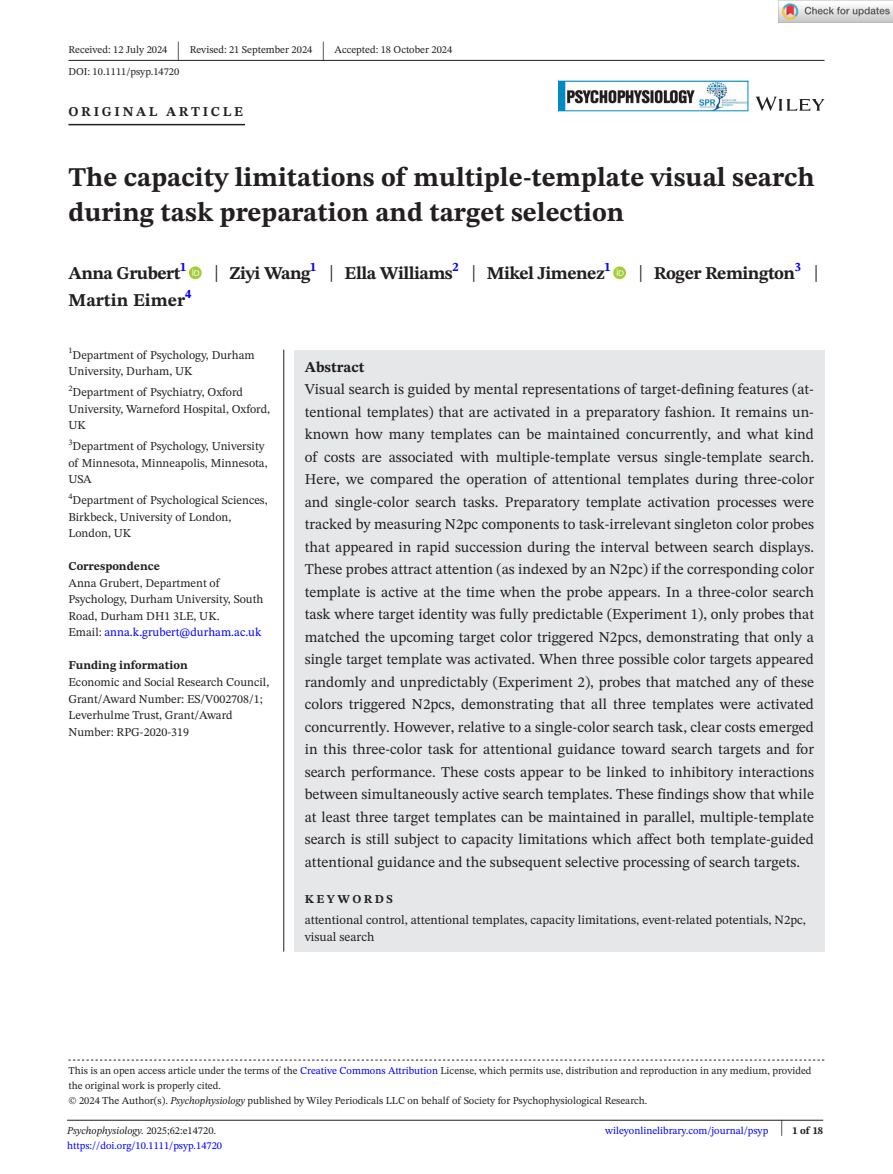
<style>
.page{position:relative;width:893px;height:1174px;background:#fff}
.page>*{position:absolute;margin:0;border:0;box-sizing:border-box;transform-origin:0 0}
.t1{font:700 27px/34.5px "STIX Two Text";color:#231f20}
.t2{font:25.65px "STIX Two Text";color:#231f20;scale:.49 1}
.t3{font:700 18px/27px "STIX Two Text";letter-spacing:-.03em;color:#231f20}
.t4{font:15px/22.5px "STIX Two Text";color:#231f20;text-align:justify}
.t5{font:700 15px "STIX Two Text";color:#231f20}
.t6{font:700 13.5px "STIX Two Text";letter-spacing:.2em;color:#231f20}
.t7{font:12.75px/17.2px "STIX Two Text";color:#231f20}
.t8{font:12px/16.5px "STIX Two Text";color:#231f20}
.t9{font:700 12px "STIX Two Text";color:#231f20}
.t10{font:700 12px "STIX Two Text";letter-spacing:.2em;color:#231f20}
.t11{font:10.5px/15px "STIX Two Text";color:#231f20}
.t12{font:10.5px "STIX Two Text";color:#00f}
.t13{font:italic 10.5px "STIX Two Text";color:#231f20}
.t14{font:700 10.5px "STIX Two Text";color:#231f20}
.s1{font-weight:400;font-size:23.4px}
.s2{color:#00f}
.s3{font-style:italic}
.s4{font-style:normal}
.s5{font-weight:400;font-size:22.2px}
</style>
<div class="page">
<hr style="left:67px;top:1119px;width:756px;height:1px;background:#231f20">
<svg style="left:756px;top:97px;width:68px;height:14px"></svg>
<img style="left:560px;top:83px;width:186px;height:26px">
<div style="left:558px;top:81px;width:190px;height:30px;border:1px solid #028bc1"></div>
<hr style="left:68px;top:60px;width:756px;height:1px;background:#231f20">
<hr style="left:68px;top:124px;width:177px;height:1px;background:#231f20">
<svg style="left:189px;top:266px;width:13px;height:13px"></svg>
<svg style="left:192px;top:269px;width:7px;height:7px"></svg>
<svg style="left:613px;top:266px;width:13px;height:13px"></svg>
<svg style="left:617px;top:269px;width:7px;height:7px"></svg>
<svg style="left:68px;top:1059px;width:756px;height:1px"></svg>
<div style="left:294px;top:350px;width:530px;height:601px;background:#e6e7e9"></div>
<hr style="left:283px;top:350px;width:1px;height:601px;background:#231f20">
<img style="left:779px;top:0;width:114px;height:23px">
<p class="t11" style="left:68px;top:42px;width:101px">Received: 12 July 2024</p>
<h2 class="t2" style="left:177px;top:32px;width:8px">|</h2>
<p class="t11" style="left:190px;top:42px;width:124px">Revised: 21 September 2024</p>
<h2 class="t2" style="left:322px;top:32px;width:8px">|</h2>
<p class="t11" style="left:335px;top:42px;width:119px">Accepted: 18 October 2024</p>
<p class="t11" style="left:68px;top:64px;width:112px">DOI: 10.1111/psyp.14720</p>
<p class="t6" style="left:68px;top:101px;width:176px">ORIGINAL ARTICLE</p>
<h1 class="t1" style="left:68px;top:161px;width:748px">The capacity limitations of multiple-template visual search during task preparation and target selection</h1>
<p class="t3" style="left:68px;top:260px;width:751px">Anna Grubert<sup>1</sup> <span class="s1">|</span> Ziyi Wang<sup>1</sup> <span class="s1">|</span> Ella Williams<sup>2</sup> <span class="s1">|</span> Mikel Jimenez<sup>1</sup> <span class="s1">|</span> Roger Remington<sup>3</sup> <span class="s1">|<br></span>Martin Eimer<sup>4</sup></p>
<p class="t8" style="left:68px;top:346px;width:188px"><sup>1</sup>Department of Psychology, Durham<br>University, Durham, UK</p>
<p class="t8" style="left:68px;top:384px;width:203px"><sup>2</sup>Department of Psychiatry, Oxford<br>University, Warneford Hospital, Oxford,<br>UK</p>
<p class="t8" style="left:68px;top:438px;width:201px"><sup>3</sup>Department of Psychology, University of Minnesota, Minneapolis, Minnesota,<br>USA</p>
<p class="t8" style="left:68px;top:492px;width:201px"><sup>4</sup>Department of Psychological Sciences,<br>Birkbeck, University of London,<br>London, UK</p>
<p class="t9" style="left:68px;top:558px;width:93px">Correspondence</p>
<p class="t8" style="left:68px;top:574px;width:197px">Anna Grubert, Department of<br>Psychology, Durham University, South<br>Road, Durham DH1 3LE, UK.<br>Email: <span class="s2">anna.k.grubert@durham.ac.uk</span></p>
<p class="t9" style="left:68px;top:657px;width:121px">Funding information</p>
<p class="t8" style="left:68px;top:673px;width:202px">Economic and Social Research Council,<br>Grant/Award Number: ES/V002708/1;<br>Leverhulme Trust, Grant/Award<br>Number: RPG-2020-319</p>
<p class="t5" style="left:305px;top:356px;width:61px">Abstract</p>
<p class="t4" style="left:305px;top:378px;width:511px">Visual search is guided by mental representations of target-defining features (at&shy;tentional templates) that are activated in a preparatory fashion. It remains un&shy;known how many templates can be maintained concurrently, and what kind of costs are associated with multiple-template versus single-template search.<br>Here, we compared the operation of attentional templates during three-color and single-color search tasks. Preparatory template activation processes were tracked by measuring N2pc components to task-irrelevant singleton color probes that appeared in rapid succession during the interval between search displays.<br>These probes attract attention (as indexed by an N2pc) if the corresponding color template is active at the time when the probe appears. In a three-color search task where target identity was fully predictable (Experiment 1), only probes that matched the upcoming target color triggered N2pcs, demonstrating that only a single target template was activated. When three possible color targets appeared randomly and unpredictably (Experiment 2), probes that matched any of these colors triggered N2pcs, demonstrating that all three templates were activated concurrently. However, relative to a single-color search task, clear costs emerged in this three-color task for attentional guidance toward search targets and for search performance. These costs appear to be linked to inhibitory interactions between simultaneously active search templates. These findings show that while at least three target templates can be maintained in parallel, multiple-template search is still subject to capacity limitations which affect both template-guided attentional guidance and the subsequent selective processing of search targets.</p>
<p class="t10" style="left:305px;top:890px;width:90px">KEYWORDS</p>
<p class="t7" style="left:305px;top:911px;width:503px">attentional control, attentional templates, capacity limitations, event-related potentials, N2pc, visual search</p>
<p class="t11" style="left:68px;top:1063px;width:745px">This is an open access article under the terms of the <span class="s2">Creative Commons Attribution</span> License, which permits use, distribution and reproduction in any medium, provided the original work is properly cited.<br>© 2024 The Author(s). <span class="s3">Psychophysiology</span> published by Wiley Periodicals LLC on behalf of Society for Psychophysiological Research.</p>
<p class="t13" style="left:67px;top:1123px;width:150px">Psychophysiology. <span class="s4">2025;62:e14720.</span></p>
<p class="t14" style="left:780px;top:1123px;width:45px"><span class="s5">|</span> 1 of 18</p>
<p class="t12" style="left:67px;top:1138px;width:156px">https://doi.org/10.1111/psyp.14720</p>
<p class="t12" style="left:605px;top:1123px;width:165px">wileyonlinelibrary.com/journal/psyp</p>
</div>
